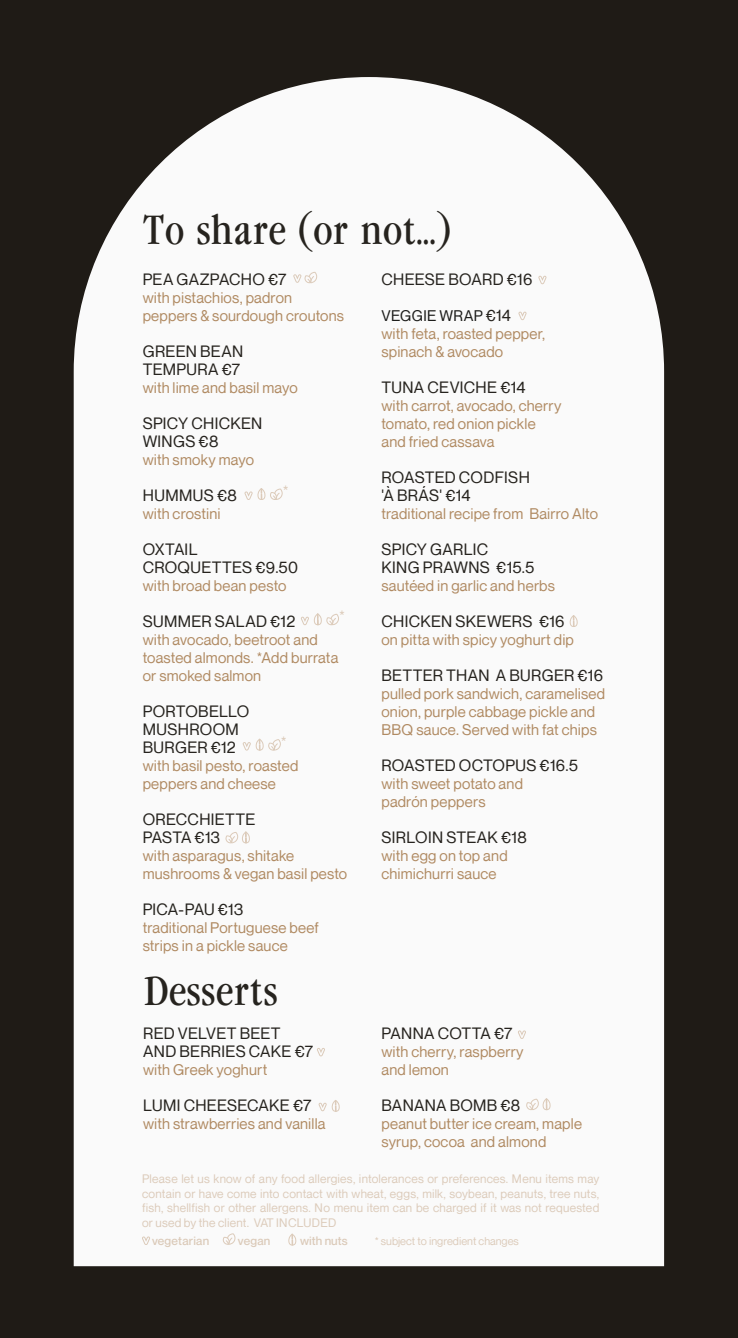
<style>
.page{position:relative;width:738px;height:1338px;background:#fff}
.page>*{position:absolute;margin:0;border:0;box-sizing:border-box;transform-origin:0 0}
.t1{font:38px "Garamond Cond";letter-spacing:-.005em;color:#26231e}
.t2{font:16px/18px "Neue Montreal";letter-spacing:.02em;color:#26231e}
.t3{font:16px "Neue Montreal";color:#dccbba}
.t4{font:15px/18px "Neue Montreal";letter-spacing:.015em;color:#b08a62}
.t5{font:12px/14.4px "Neue Montreal";letter-spacing:.02em;color:#dccbba;text-align:justify}
.t6{font:500 12px "Neue Montreal";letter-spacing:.01em;color:#dbcab9}
.t7{font:11px "Neue Montreal";color:#dccbba}
.s1{color:#1d1d1b}
.s2{font-size:16px;color:#26231e}
</style>
<div class="page">
<div style="left:0;top:0;width:737px;height:1338px;background:#1f1b16"></div>
<div style="left:74px;top:77px;width:589px;height:1189px;background:#fafafa"></div>
<svg style="left:222px;top:1232px;width:14px;height:14px"></svg>
<svg style="left:142px;top:1236px;width:8px;height:9px"></svg>
<svg style="left:316px;top:1048px;width:9px;height:8px"></svg>
<svg style="left:517px;top:1030px;width:8px;height:9px"></svg>
<svg style="left:518px;top:312px;width:8px;height:8px"></svg>
<svg style="left:538px;top:276px;width:8px;height:8px"></svg>
<svg style="left:293px;top:271px;width:24px;height:13px"></svg>
<svg style="left:300px;top:612px;width:39px;height:14px"></svg>
<svg style="left:287px;top:1232px;width:9px;height:14px"></svg>
<svg style="left:244px;top:487px;width:38px;height:14px"></svg>
<svg style="left:242px;top:738px;width:39px;height:13px"></svg>
<svg style="left:225px;top:830px;width:25px;height:14px"></svg>
<svg style="left:568px;top:614px;width:9px;height:14px"></svg>
<svg style="left:525px;top:1097px;width:25px;height:14px"></svg>
<svg style="left:318px;top:1099px;width:22px;height:13px"></svg>
<h1 class="t1" style="left:142px;top:207px;width:310px">To share (or not…)</h1>
<p class="t2" style="left:143px;top:270px;width:145px">PEA GAZPACHO €7</p>
<p class="t4" style="left:143px;top:289px;width:203px">with pistachios, padron peppers &amp; sourdough croutons</p>
<p class="t2" style="left:143px;top:342px;width:102px">GREEN BEAN<br>TEMPURA €7</p>
<p class="t4" style="left:143px;top:379px;width:156px">with lime and basil mayo</p>
<p class="t2" style="left:143px;top:414px;width:121px">SPICY CHICKEN<br>WINGS €8</p>
<p class="t4" style="left:143px;top:451px;width:113px">with smoky mayo</p>
<p class="t2" style="left:143px;top:486px;width:96px">HUMMUS €8</p>
<p class="t4" style="left:143px;top:505px;width:79px">with crostini</p>
<p class="t2" style="left:143px;top:540px;width:157px">OXTAIL<br>CROQUETTES €9.50</p>
<p class="t4" style="left:143px;top:577px;width:145px">with broad bean pesto</p>
<p class="t2" style="left:143px;top:612px;width:154px">SUMMER SALAD €12</p>
<p class="t4" style="left:143px;top:631px;width:197px">with avocado, beetroot and toasted almonds. *Add burrata or smoked salmon</p>
<p class="t2" style="left:143px;top:702px;width:108px">PORTOBELLO<br>MUSHROOM<br>BURGER €12</p>
<p class="t4" style="left:143px;top:757px;width:157px">with basil pesto, roasted peppers and cheese</p>
<p class="t2" style="left:143px;top:810px;width:114px">ORECCHIETTE<br>PASTA €13</p>
<p class="t4" style="left:143px;top:847px;width:206px">with asparagus, shitake mushrooms &amp; vegan basil pesto</p>
<p class="t2" style="left:143px;top:900px;width:102px">PICA-PAU €13</p>
<p class="t4" style="left:143px;top:919px;width:177px">traditional Portuguese beef strips in a pickle sauce</p>
<p class="t3" style="left:282px;top:481px;width:7px">*</p>
<p class="t3" style="left:339px;top:607px;width:7px">*</p>
<p class="t3" style="left:281px;top:732px;width:7px">*</p>
<h1 class="t1" style="left:143px;top:967px;width:136px">Desserts</h1>
<p class="t2" style="left:143px;top:1025px;width:171px">RED VELVET BEET<br>AND BERRIES CAKE €7</p>
<p class="t4" style="left:143px;top:1061px;width:125px">with Greek yoghurt</p>
<p class="t2" style="left:143px;top:1097px;width:170px">LUMI CHEESECAKE €7</p>
<p class="t4" style="left:143px;top:1115px;width:184px">with strawberries and vanilla</p>
<p class="t2" style="left:381px;top:270px;width:152px">CHEESE BOARD €16</p>
<p class="t4" style="left:381px;top:307px;width:165px"><span class="s1">VEGGIE WRAP</span> <span class="s2">€14<br></span>with feta, roasted pepper, spinach &amp; avocado</p>
<p class="t2" style="left:381px;top:378px;width:145px">TUNA CEVICHE €14</p>
<p class="t4" style="left:381px;top:397px;width:181px">with carrot, avocado, cherry tomato, red onion pickle and fried cassava</p>
<p class="t2" style="left:381px;top:468px;width:150px">ROASTED CODFISH 'À BRÁS' €14</p>
<p class="t4" style="left:381px;top:505px;width:218px">traditional recipe from Bairro Alto</p>
<p class="t2" style="left:381px;top:540px;width:154px">SPICY GARLIC<br>KING PRAWNS €15.5</p>
<p class="t4" style="left:381px;top:577px;width:175px">sautéed in garlic and herbs</p>
<p class="t2" style="left:381px;top:612px;width:184px">CHICKEN SKEWERS €16</p>
<p class="t4" style="left:381px;top:631px;width:194px">on pitta with spicy yoghurt dip</p>
<p class="t2" style="left:381px;top:666px;width:223px">BETTER THAN A BURGER €16</p>
<p class="t4" style="left:381px;top:685px;width:225px">pulled pork sandwich, caramelised onion, purple cabbage pickle and<br>BBQ sauce. Served with fat chips</p>
<p class="t2" style="left:381px;top:756px;width:198px">ROASTED OCTOPUS €16.5</p>
<p class="t4" style="left:381px;top:775px;width:143px">with sweet potato and padrón peppers</p>
<p class="t2" style="left:381px;top:828px;width:147px">SIRLOIN STEAK €18</p>
<p class="t4" style="left:381px;top:847px;width:128px">with egg on top and chimichurri sauce</p>
<p class="t2" style="left:381px;top:1025px;width:132px">PANNA COTTA €7</p>
<p class="t4" style="left:381px;top:1043px;width:144px">with cherry, raspberry and lemon</p>
<p class="t2" style="left:381px;top:1097px;width:140px">BANANA BOMB €8</p>
<p class="t4" style="left:381px;top:1115px;width:202px">peanut butter ice cream, maple syrup, cocoa and almond</p>
<p class="t5" style="left:142px;top:1172px;width:458px">Please let us know of any food allergies, intolerances or preferences. Menu items may contain or have come into contact with wheat, eggs, milk, soybean, peanuts, tree nuts, fish, shellfish or other allergens. No menu item can be charged if it was not requested or used by the client. VAT INCLUDED</p>
<p class="t6" style="left:152px;top:1233px;width:59px">vegetarian</p>
<p class="t6" style="left:238px;top:1233px;width:34px">vegan</p>
<p class="t6" style="left:300px;top:1233px;width:49px">with nuts</p>
<p class="t7" style="left:374px;top:1234px;width:146px">* subject to ingredient changes</p>
</div>
